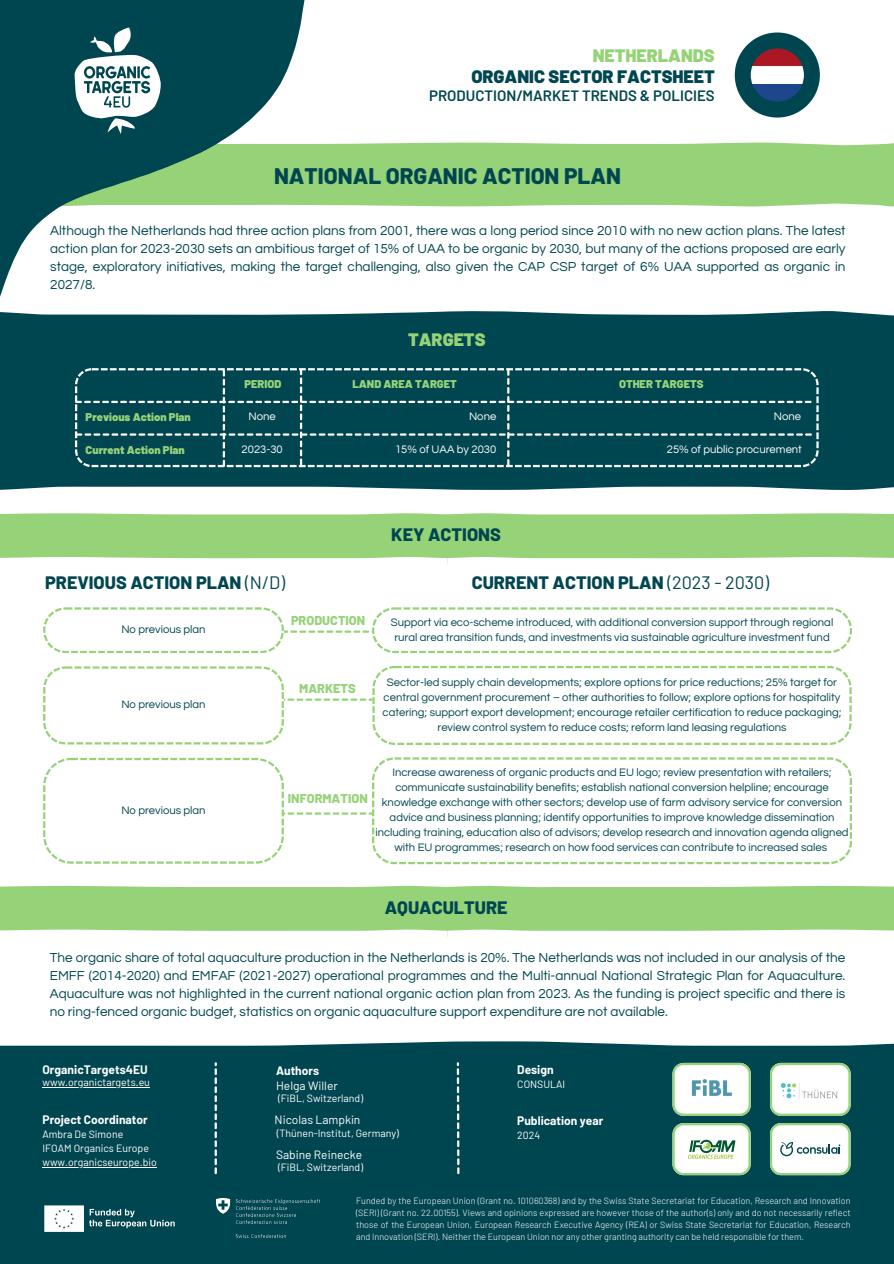
<style>
.page{position:relative;width:894px;height:1264px;background:#fff}
.page>*{position:absolute;margin:0;border:0;box-sizing:border-box;transform-origin:0 0}
.t1{font:800 22.5px "Barlow";color:#004650}
.t2{font:800 18px "Barlow";color:#004650}
.t3{font:900 18px/21.3px "Barlow";color:#004650;text-align:right}
.t4{font:900 18px "Barlow";color:#96d278}
.t5{font:600 15px "Barlow";color:#004650}
.t6{font:13.5px/18px "Questrial";color:#004650;text-align:justify}
.t7{font:800 12.75px "Barlow";color:#96d278}
.t8{font:700 12px "Barlow";color:#fff}
.t9{font:12px "Barlow";color:#fff}
.t10{font:11.25px/15px "Questrial";color:#004650;text-align:center}
.t11{font:900 11.25px "Barlow";color:#96d278}
.t12{font:11.25px "Questrial";color:#fff}
.t13{font:10.5px "Barlow";color:#fff}
.t14{font:300 9px/12px "Barlow";color:#fff;text-align:justify}
.s1{color:#96d278}
.s2{font-weight:400}
</style>
<div class="page">
<div style="left:305px;top:142px;width:588px;height:64px;background:#96d278"></div>
<svg style="left:0;top:0;width:305px;height:297px;fill:#004650"></svg>
<svg style="left:74px;top:28px;width:87px;height:106px"></svg>
<div style="left:734px;top:32px;width:85px;height:86px;background:#004650;border-radius:50%"></div>
<div style="left:0;top:1041px;width:893px;height:144px;background:#004650"></div>
<svg style="left:0;top:513px;width:893px;height:140px"></svg>
<svg style="left:43px;top:666px;width:808px;height:78px"></svg>
<svg style="left:387px;top:757px;width:464px;height:107px"></svg>
<svg style="left:43px;top:758px;width:726px;height:105px"></svg>
<svg style="left:0;top:885px;width:893px;height:52px;background:#a6d98d"></svg>
<div style="left:0;top:1185px;width:893px;height:78px;background:#004650"></div>
<svg style="left:236px;top:1198px;width:84px;height:25px;background:#13545d"></svg>
<svg style="left:236px;top:1233px;width:50px;height:4px"></svg>
<svg style="left:216px;top:1197px;width:14px;height:16px"></svg>
<svg style="left:44px;top:1205px;width:131px;height:26px"></svg>
<svg style="left:214px;top:1062px;width:3px;height:112px"></svg>
<svg style="left:456px;top:1062px;width:3px;height:112px"></svg>
<svg style="left:672px;top:1062px;width:78px;height:53px"></svg>
<img style="left:686px;top:1076px;width:50px;height:26px">
<svg style="left:672px;top:1123px;width:78px;height:52px"></svg>
<svg style="left:769px;top:1122px;width:81px;height:52px"></svg>
<svg style="left:769px;top:1062px;width:81px;height:53px"></svg>
<img style="left:779px;top:1077px;width:62px;height:24px">
<img style="left:750px;top:48px;width:53px;height:54px;border-radius:50%">
<hr style="left:42px;top:1086px;width:108px;height:1px;background:#fff">
<hr style="left:42px;top:1167px;width:115px;height:1px;background:#fff">
<svg style="left:0;top:311px;width:893px;height:25px;background:#1a5962"></svg>
<div style="left:0;top:336px;width:893px;height:154px;background:#004650"></div>
<svg style="left:75px;top:368px;width:736px;height:98px;background:#13545d"></svg>
<p class="t3" style="left:471px;top:44px;width:245px"><span class="s1">NETHERLANDS<br></span>ORGANIC SECTOR FACTSHEET</p>
<p class="t5" style="left:429px;top:86px;width:287px">PRODUCTION/MARKET TRENDS &amp; POLICIES</p>
<p class="t1" style="left:274px;top:161px;width:348px">NATIONAL ORGANIC ACTION PLAN</p>
<h4 class="t6" style="left:50px;top:222px;width:796px">Although the Netherlands had three action plans from 2001, there was a long period since 2010 with no new action plans. The latest action plan for 2023-2030 sets an ambitious target of 15% of UAA to be organic by 2030, but many of the actions proposed are early stage, exploratory initiatives, making the target challenging, also given the CAP CSP target of 6% UAA supported as organic in 2027/8.</h4>
<p class="t4" style="left:408px;top:327px;width:79px">TARGETS</p>
<p class="t11" style="left:244px;top:376px;width:39px">PERIOD</p>
<p class="t11" style="left:352px;top:376px;width:106px">LAND AREA TARGET</p>
<h6 class="t12" style="left:248px;top:410px;width:29px">None</h6>
<p class="t12" style="left:469px;top:410px;width:29px">None</p>
<p class="t12" style="left:241px;top:443px;width:43px">2023-30</p>
<p class="t12" style="left:395px;top:443px;width:103px">15% of UAA by 2030</p>
<h6 class="t11" style="left:619px;top:376px;width:86px">OTHER TARGETS</h6>
<p class="t11" style="left:86px;top:410px;width:107px">Previous Action Plan</p>
<p class="t12" style="left:773px;top:410px;width:29px">None</p>
<p class="t11" style="left:86px;top:442px;width:101px">Current Action Plan</p>
<p class="t12" style="left:666px;top:443px;width:136px">25% of public procurement</p>
<h1 class="t2" style="left:45px;top:571px;width:241px">PREVIOUS ACTION PLAN <span class="s2">(N/D)</span></h1>
<p class="t2" style="left:391px;top:523px;width:111px">KEY ACTIONS</p>
<p class="t2" style="left:471px;top:571px;width:299px">CURRENT ACTION PLAN <span class="s2">(2023 - 2030)</span></p>
<h2 class="t7" style="left:291px;top:612px;width:76px">PRODUCTION</h2>
<p class="t10" style="left:121px;top:622px;width:86px">No previous plan</p>
<p class="t10" style="left:390px;top:614px;width:444px">Support via eco-scheme introduced, with additional conversion support through regional rural area transition funds, and investments via sustainable agriculture investment fund</p>
<p class="t10" style="left:121px;top:697px;width:86px">No previous plan</p>
<p class="t10" style="left:121px;top:802px;width:86px">No previous plan</p>
<p class="t7" style="left:299px;top:679px;width:58px">MARKETS</p>
<p class="t10" style="left:382px;top:674px;width:460px">Sector-led supply chain developments; explore options for price reductions; 25% target for central government procurement – other authorities to follow; explore options for hospitality catering; support export development; encourage retailer certification to reduce packaging; review control system to reduce costs; reform land leasing regulations</p>
<h5 class="t7" style="left:288px;top:790px;width:81px">INFORMATION</h5>
<p class="t10" style="left:375px;top:765px;width:474px">Increase awareness of organic products and EU logo; review presentation with retailers; communicate sustainability benefits; establish national conversion helpline; encourage knowledge exchange with other sectors; develop use of farm advisory service for conversion advice and business planning; identify opportunities to improve knowledge dissemination including training, education also of advisors; develop research and innovation agenda aligned with EU programmes; research on how food services can contribute to increased sales</p>
<p class="t2" style="left:384px;top:896px;width:124px">AQUACULTURE</p>
<p class="t6" style="left:50px;top:948px;width:796px">The organic share of total aquaculture production in the Netherlands is 20%. The Netherlands was not included in our analysis of the EMFF (2014-2020) and EMFAF (2021-2027) operational programmes and the Multi-annual National Strategic Plan for Aquaculture.<br>Aquaculture was not highlighted in the current national organic action plan from 2023. As the funding is project specific and there is no ring-fenced organic budget, statistics on organic aquaculture support expenditure are not available.</p>
<h2 class="t8" style="left:42px;top:1061px;width:107px">OrganicTargets4EU</h2>
<h3 class="t13" style="left:42px;top:1075px;width:109px">www.organictargets.eu</h3>
<h3 class="t8" style="left:42px;top:1112px;width:107px">Project Coordinator</h3>
<p class="t13" style="left:42px;top:1127px;width:82px">Ambra De Simone</p>
<p class="t13" style="left:42px;top:1141px;width:108px">IFOAM Organics Europe</p>
<h6 class="t13" style="left:42px;top:1155px;width:116px">www.organicseurope.bio</h6>
<p class="t8" style="left:276px;top:1063px;width:45px">Authors</p>
<p class="t9" style="left:276px;top:1078px;width:63px">Helga Willer</p>
<p class="t13" style="left:278px;top:1091px;width:86px">(FiBL, Switzerland)</p>
<p class="t9" style="left:274px;top:1112px;width:87px">Nicolas Lampkin</p>
<p class="t13" style="left:277px;top:1126px;width:124px">(Thünen-Institut, Germany)</p>
<p class="t9" style="left:276px;top:1146px;width:88px">Sabine Reinecke</p>
<p class="t13" style="left:278px;top:1160px;width:86px">(FiBL, Switzerland)</p>
<p class="t8" style="left:517px;top:1062px;width:38px">Design</p>
<p class="t13" style="left:517px;top:1077px;width:49px">CONSULAI</p>
<p class="t8" style="left:517px;top:1113px;width:87px">Publication year</p>
<p class="t13" style="left:517px;top:1128px;width:24px">2024</p>
<p class="t14" style="left:356px;top:1194px;width:496px">Funded by the European Union (Grant no. 101060368) and by the Swiss State Secretariat for Education, Research and Innovation (SERI) (Grant no. 22.00155). Views and opinions expressed are however those of the author(s) only and do not necessarily reflect those of the European Union, European Research Executive Agency (REA) or Swiss State Secretariat for Education, Research and Innovation (SERI). Neither the European Union nor any other granting authority can be held responsible for them.</p>
</div>
